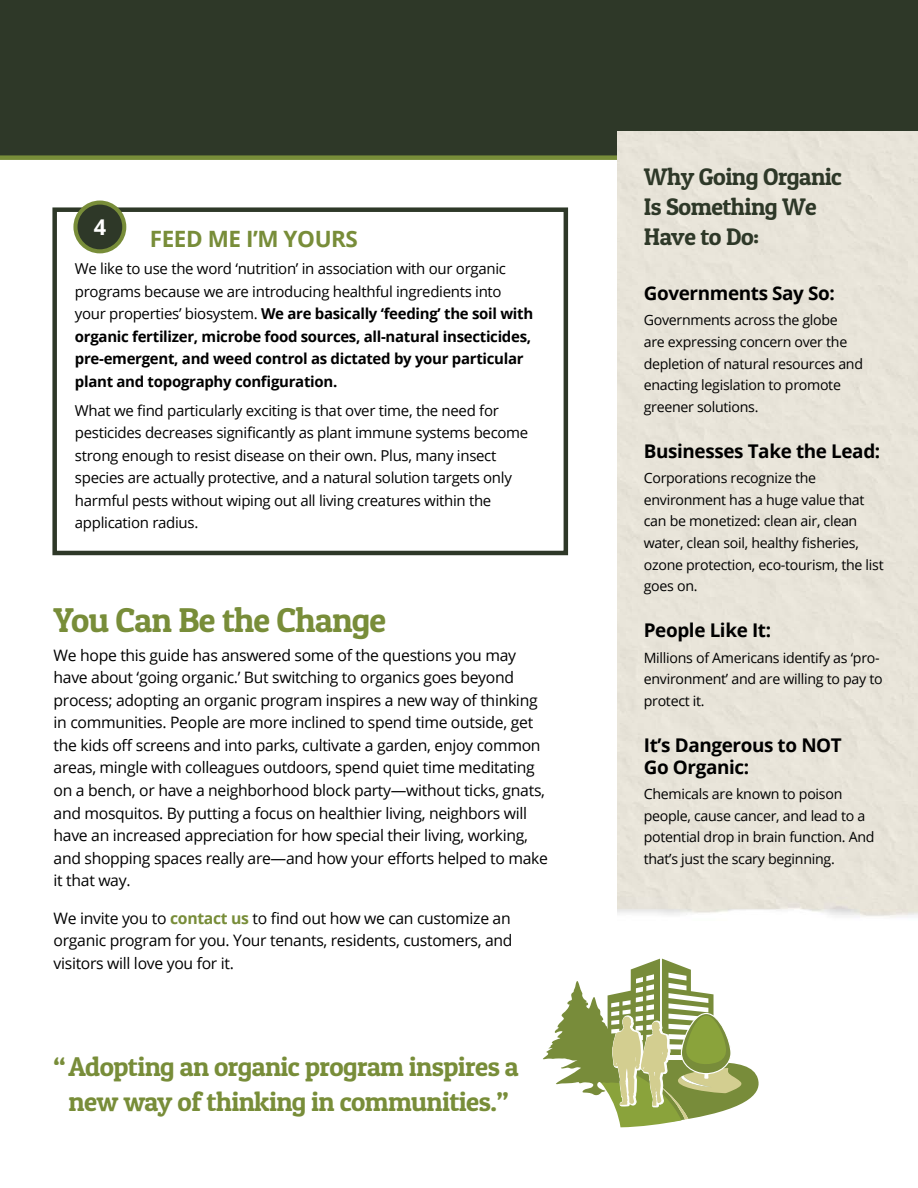
<style>
.page{position:relative;width:918px;height:1188px;background:#fff}
.page>*{position:absolute;margin:0;border:0;box-sizing:border-box;transform-origin:0 0}
.t1{font:34.5px "Patua One";letter-spacing:-.02em;color:#788d39}
.t2{font:27px/34.5px "Patua One";letter-spacing:-.02em;color:#788d39;text-align:center}
.t3{font:24px/30px "Patua One";letter-spacing:-.02em;color:#2e3828}
.t4{font:700 22.5px "Open Sans";letter-spacing:-.02em;color:#788d39}
.t5{font:700 21.75px "Open Sans";color:#fff}
.t6{font:700 18.9px/21.6px "Open Sans";letter-spacing:-.02em;color:#000}
.t7{font:15.75px/22.5px "Open Sans";letter-spacing:-.02em;color:#000}
.t8{font:700 15px/22.5px "Open Sans";letter-spacing:-.02em;color:#000}
.t9{font:15px/22.5px "Open Sans";letter-spacing:-.02em;color:#000}
.t10{font:14.1px/21.6px "Open Sans";letter-spacing:-.02em;color:#000}
.s1{font-weight:400}
.s2{font-weight:700;color:#788d39}
</style>
<div class="page">
<div style="left:0;top:0;width:918px;height:158px;background:#2e3828"></div>
<div style="left:0;top:155px;width:918px;height:5px;background:#788d39"></div>
<div style="left:52px;top:207px;width:516px;height:348px;border:4px solid #2e3828"></div>
<div style="left:75px;top:203px;width:49px;height:48px;background:#2e3828;border-radius:50%"></div>
<div style="left:73px;top:201px;width:53px;height:52px;border:4px solid #788d39;border-radius:50%"></div>
<div style="left:618px;top:131px;width:300px;height:786px;background:#e8e4d9"></div>
<svg style="left:543px;top:959px;width:216px;height:168px"></svg>
<h3 class="t5" style="left:94px;top:212px;width:14px">4</h3>
<h3 class="t4" style="left:150px;top:223px;width:210px">FEED ME I’M YOURS</h3>
<p class="t8" style="left:75px;top:257px;width:460px"><span class="s1">We like to use the word ‘nutrition’ in association with our organic programs because we are introducing healthful ingredients into your properties’ biosystem.</span> We are basically ‘feeding’ the soil with organic fertilizer, microbe food sources, all-natural insecticides, pre-emergent, and weed control as dictated by your particular plant and topography configuration.</p>
<p class="t9" style="left:75px;top:399px;width:455px">What we find particularly exciting is that over time, the need for pesticides decreases significantly as plant immune systems become strong enough to resist disease on their own. Plus, many insect species are actually protective, and a natural solution targets only harmful pests without wiping out all living creatures within the application radius.</p>
<h1 class="t1" style="left:54px;top:598px;width:334px">You Can Be the Change</h1>
<p class="t7" style="left:54px;top:644px;width:496px">We hope this guide has answered some of the questions you may have about ‘going organic.’ But switching to organics goes beyond process; adopting an organic program inspires a new way of thinking in communities. People are more inclined to spend time outside, get the kids off screens and into parks, cultivate a garden, enjoy common areas, mingle with colleagues outdoors, spend quiet time meditating on a bench, or have a neighborhood block party—without ticks, gnats, and mosquitos. By putting a focus on healthier living, neighbors will have an increased appreciation for how special their living, working, and shopping spaces really are—and how your efforts helped to make it that way.</p>
<p class="t7" style="left:54px;top:906px;width:460px;text-align:justify">We invite you to <span class="s2">contact us</span> to find out how we can customize an organic program for you. Your tenants, residents, customers, and visitors will love you for it.</p>
<h2 class="t2" style="left:54px;top:1049px;width:467px">“Adopting an organic program inspires a new way of thinking in communities.”</h2>
<h3 class="t3" style="left:644px;top:161px;width:200px">Why Going Organic<br>Is Something We<br>Have to Do:</h3>
<p class="t6" style="left:644px;top:282px;width:193px">Governments Say So:</p>
<p class="t10" style="left:644px;top:309px;width:221px">Governments across the globe<br>are expressing concern over the depletion of natural resources and enacting legislation to promote greener solutions.</p>
<p class="t6" style="left:644px;top:439px;width:238px">Businesses Take the Lead:</p>
<p class="t10" style="left:644px;top:467px;width:241px">Corporations recognize the environment has a huge value that can be monetized: clean air, clean water, clean soil, healthy fisheries, ozone protection, eco-tourism, the list goes on.</p>
<p class="t6" style="left:644px;top:619px;width:129px">People Like It:</p>
<p class="t10" style="left:644px;top:647px;width:240px">Millions of Americans identify as ‘pro&shy;environment’ and are willing to pay to protect it.</p>
<p class="t6" style="left:644px;top:734px;width:200px">It’s Dangerous to NOT<br>Go Organic:</p>
<p class="t10" style="left:644px;top:783px;width:232px">Chemicals are known to poison people, cause cancer, and lead to a potential drop in brain function. And that’s just the scary beginning.</p>
</div>
